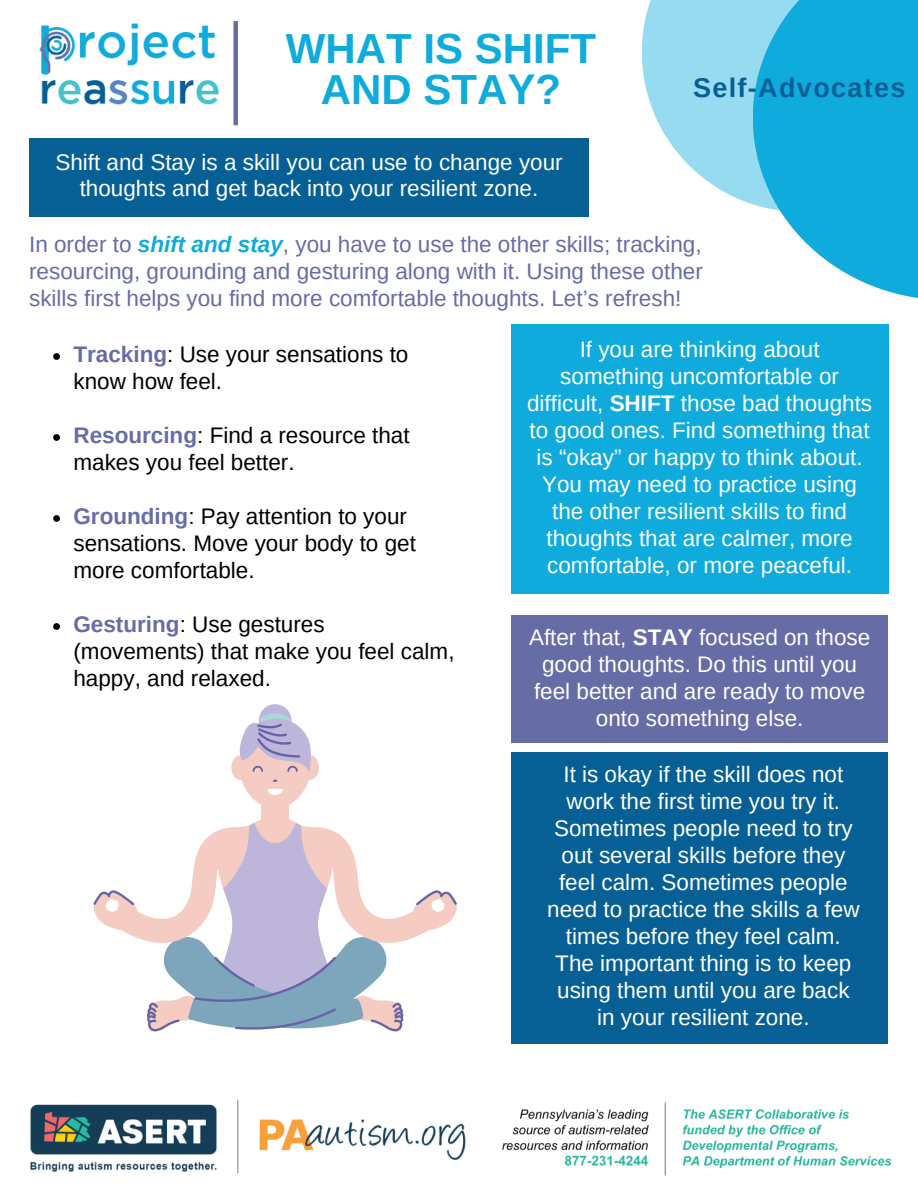
<style>
.page{position:relative;width:918px;height:1188px;background:#fff}
.page>*{position:absolute;margin:0;border:0;box-sizing:border-box;transform-origin:0 0}
.t1{font:700 42px "Arimo";color:#0eabdc}
.t2{font:700 27px "Arimo";letter-spacing:.05em;color:#076095}
.t3{font:22.5px/27px "Arimo";color:#fff;text-align:center}
.t4{font:22.5px/27px "Arimo";color:#000}
.t5{font:22.5px/27px "Arimo";color:#666ca6;text-align:justify}
.s1{font-weight:700;font-style:italic;color:#0eabdc}
.s2{font-weight:700;color:#666ca6}
.s3{font-weight:700}
</style>
<div class="page">
<img style="left:39px;top:23px;width:180px;height:82px">
<svg style="left:642px;top:0;width:111px;height:205px;fill:#97dbf0"></svg>
<svg style="left:753px;top:0;width:165px;height:298px;background:#35b8e1"></svg>
<div style="left:233px;top:21px;width:5px;height:104px;background:#666ca6"></div>
<div style="left:29px;top:138px;width:560px;height:78px;background:#076095"></div>
<div style="left:512px;top:752px;width:376px;height:291px;background:#076095"></div>
<div style="left:512px;top:615px;width:376px;height:128px;background:#666ca6"></div>
<div style="left:512px;top:324px;width:376px;height:270px;background:#0eabdc"></div>
<div style="left:261px;top:798px;width:28px;height:28px;background:#f4ccc1"></div>
<div style="left:239px;top:732px;width:72px;height:76px;background:#f4ccc1;border-radius:36px"></div>
<svg style="left:267px;top:789px;width:16px;height:6px"></svg>
<svg style="left:231px;top:704px;width:88px;height:78px"></svg>
<svg style="left:93px;top:819px;width:364px;height:212px"></svg>
<svg style="left:53px;top:353px;width:7px;height:7px"></svg>
<svg style="left:53px;top:434px;width:7px;height:7px"></svg>
<svg style="left:53px;top:515px;width:7px;height:7px"></svg>
<svg style="left:53px;top:623px;width:7px;height:7px"></svg>
<img style="left:30px;top:1099px;width:862px;height:77px">
<p class="t1" style="left:286px;top:25px;width:312px">WHAT IS SHIFT</p>
<p class="t1" style="left:321px;top:66px;width:242px">AND STAY?</p>
<p class="t2" style="left:693px;top:72px;width:214px">Self-Advocates</p>
<p class="t3" style="left:55px;top:150px;width:509px;line-height:25.8px">Shift and Stay is a skill you can use to change your thoughts and get back into your resilient zone.</p>
<p class="t5" style="left:29px;top:231px;width:675px">In order to <span class="s1">shift and stay</span>, you have to use the other skills; tracking, resourcing, grounding and gesturing along with it. Using these other skills first helps you find more comfortable thoughts. Let’s refresh!</p>
<p class="t4" style="left:73px;top:341px;width:336px"><span class="s2">Tracking</span>: Use your sensations to know how feel.</p>
<p class="t4" style="left:73px;top:422px;width:338px"><span class="s2">Resourcing</span>: Find a resource that makes you feel better.</p>
<p class="t4" style="left:73px;top:503px;width:344px"><span class="s2">Grounding</span>: Pay attention to your sensations. Move your body to get more comfortable.</p>
<p class="t4" style="left:73px;top:611px;width:383px"><span class="s2">Gesturing</span>: Use gestures (movements) that make you feel calm, happy, and relaxed.</p>
<p class="t3" style="left:527px;top:335px;width:347px">If you are thinking about something uncomfortable or difficult, <span class="s3">SHIFT</span> those bad thoughts to good ones. Find something that is “okay” or happy to think about.<br>You may need to practice using the other resilient skills to find thoughts that are calmer, more comfortable, or more peaceful.</p>
<p class="t3" style="left:529px;top:624px;width:343px">After that, <span class="s3">STAY</span> focused on those good thoughts. Do this until you feel better and are ready to move onto something else.</p>
<p class="t3" style="left:563px;top:761px;width:281px">It is okay if the skill does not</p>
<p class="t3" style="left:554px;top:788px;width:300px">work the first time you try it.<br>Sometimes people need to try</p>
<p class="t3" style="left:562px;top:842px;width:285px">out several skills before they</p>
<p class="t3" style="left:559px;top:869px;width:290px">feel calm. Sometimes people</p>
<p class="t3" style="left:547px;top:896px;width:314px">need to practice the skills a few times before they feel calm.</p>
<p class="t3" style="left:555px;top:950px;width:298px;text-align:left">The important thing is to keep using them until you are back</p>
<p class="t3" style="left:597px;top:1004px;width:214px">in your resilient zone.</p>
</div>
